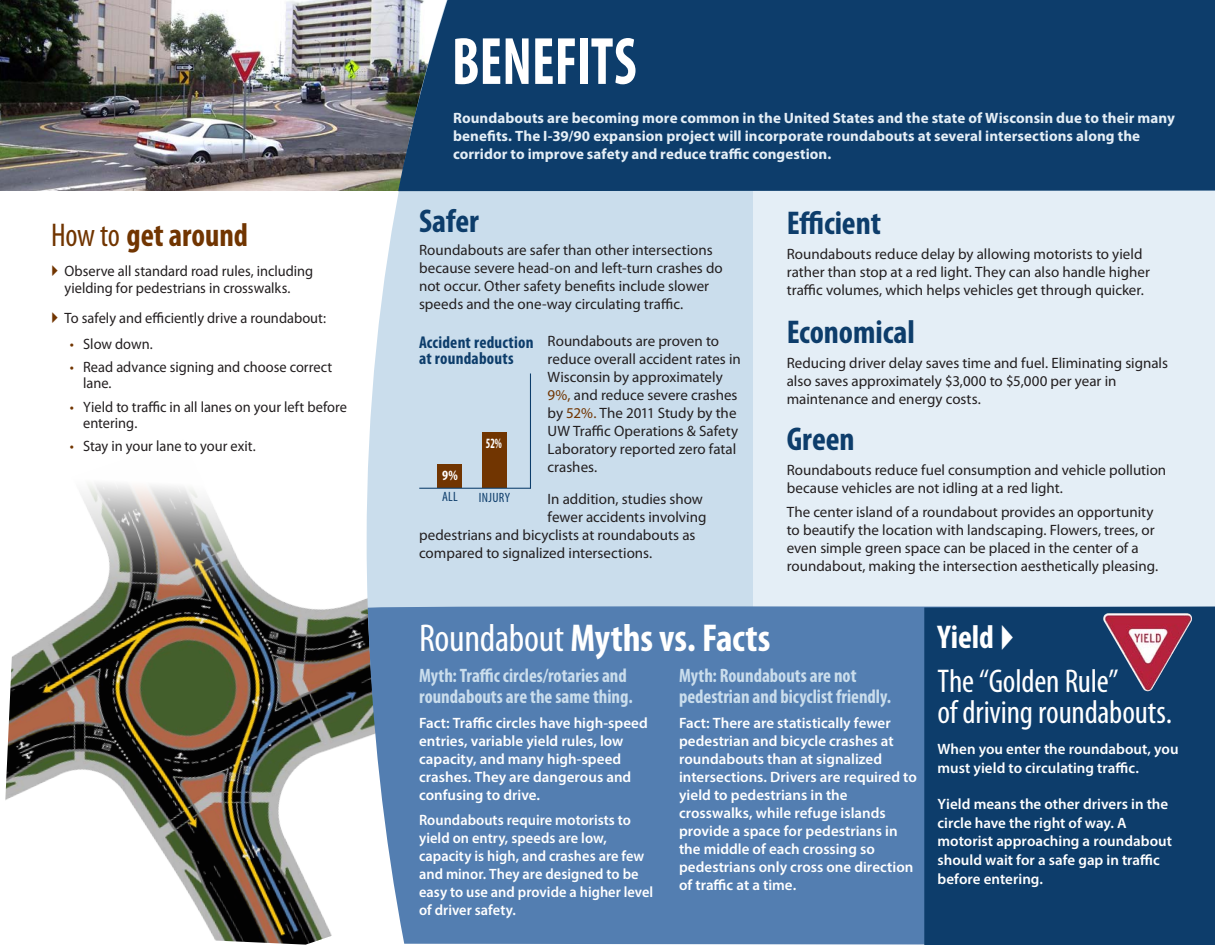
<style>
.page{position:relative;width:1215px;height:945px;background:#fff}
.page>*{position:absolute;margin:0;border:0;box-sizing:border-box;transform-origin:0 0}
.Head{font:700 condensed 67.5px "Myriad Pro";color:#fff;scale:.85 1}
.Body{font:700 condensed 39px "Myriad Pro";letter-spacing:-.005em;color:#fff}
.Body-2{font:condensed 33px "Myriad Pro";letter-spacing:-.005em;color:#fff}
.Body_Subhead{font:700 condensed 33px "Myriad Pro";letter-spacing:-.005em;color:#0d3d6b}
.Body_Subhead-2{font:700 condensed 33px "Myriad Pro";color:#713501;scale:.96 1}
.Body-3{font:700 condensed 33px "Myriad Pro";color:#fff}
.Myth_Head{font:700 condensed 19.5px/21px "Myriad Pro";color:#caddec;scale:.96 1}
.Body_Subhead-3{font:700 condensed 17.1px/15.8px "Myriad Pro";letter-spacing:.01em;color:#0d3d6b}
.Body-4{font:15px/18px "Myriad Pro";color:#231f20}
.Myth_Body{font:600 15px/18px "Myriad Pro";color:#fff}
.Body-5{font:15px/16.5px "Myriad Pro";color:#231f20;scale:.96 1}
.Body-6{font:700 15px/18px "Myriad Pro";letter-spacing:.005em;color:#e4eef6}
.Body-7{font:600 15px/18.8px "Myriad Pro";color:#fff}
.Myth_Body-2{font:600 15px/18px "Myriad Pro";color:#fff;scale:.96 1}
.Body-8{font:700 condensed 14.25px "Myriad Pro";color:#fff;scale:.75 1}
.Body-9{font:700 condensed 14.25px "Myriad Pro";color:#fff}
.Body-10{font:condensed 13.5px "Myriad Pro";letter-spacing:.025em;color:#0d3d6b}
.s1{font-weight:400}
.s2{color:#713501}
</style>
<div class="page">
<img style="left:5px;top:483px;width:362px;height:462px">
<img style="left:0;top:0;width:367px;height:191px">
<svg style="left:367px;top:0;width:386px;height:737px;background:#c4d3de"></svg>
<div style="left:753px;top:191px;width:462px;height:440px;background:#e4eef6"></div>
<div style="left:419px;top:207px;width:322px;height:396px;background:#caddec"></div>
<div style="left:398px;top:0;width:817px;height:191px;background:#0d3d6b"></div>
<div style="left:368px;top:605px;width:556px;height:340px;background:#537eb1"></div>
<div style="left:482px;top:433px;width:25px;height:55px;background:#713501"></div>
<div style="left:437px;top:465px;width:25px;height:23px;background:#713501"></div>
<hr style="left:530px;top:374px;width:1px;height:115px;background:#0d3d6b">
<hr style="left:419px;top:488px;width:112px;height:1px;background:#0d3d6b">
<div style="left:924px;top:606px;width:291px;height:339px;background:#0d3d6b"></div>
<img style="left:1103px;top:613px;width:24px;height:48px">
<p class="Body_Subhead-2" style="left:51px;top:214px;width:207px"><span class="s1">How to</span> get around</p>
<p class="Body-5" style="left:64px;top:262px;width:261px">Observe all standard road rules, including yielding for pedestrians in crosswalks.</p>
<p class="Body-5" style="left:64px;top:309px;width:274px">To safely and efficiently drive a roundabout:</p>
<p class="Body-5" style="left:70px;top:335px;width:88px"><span class="s2">•</span> Slow down.</p>
<p class="Body-5" style="left:83px;top:358px;width:261px;text-indent:-14px"><span class="s2">•</span> Read advance signing and choose correct lane.</p>
<p class="Body-5" style="left:83px;top:398px;width:276px;text-indent:-14px"><span class="s2">•</span> Yield to traffic in all lanes on your left before entering.</p>
<p class="Body-5" style="left:70px;top:438px;width:195px"><span class="s2">•</span> Stay in your lane to your exit.</p>
<p class="Head" style="left:452px;top:19px;width:219px">BENEFITS</p>
<p class="Body-6" style="left:453px;top:109px;width:723px">Roundabouts are becoming more common in the United States and the state of Wisconsin due to their many benefits. The I-39/90 expansion project will incorporate roundabouts at several intersections along the corridor to improve safety and reduce traffic congestion.</p>
<p class="Body_Subhead" style="left:419px;top:200px;width:61px">Safer</p>
<p class="Body-4" style="left:419px;top:241px;width:305px">Roundabouts are safer than other intersections because severe head-on and left-turn crashes do not occur. Other safety benefits include slower speeds and the one-way circulating traffic.</p>
<p class="Body-4" style="left:548px;top:332px;width:195px">Roundabouts are proven to reduce overall accident rates in<br>Wisconsin by approximately<br><span class="s2">9%,</span> and reduce severe crashes by <span class="s2">52%.</span> The 2011 Study by the<br>UW Traffic Operations &amp; Safety<br>Laboratory reported zero fatal crashes.</p>
<p class="Body-4" style="left:548px;top:490px;width:157px">In addition, studies show</p>
<p class="Body-4" style="left:548px;top:508px;width:160px">fewer accidents involving</p>
<p class="Body-4" style="left:419px;top:526px;width:278px">pedestrians and bicyclists at roundabouts as</p>
<p class="Body-4" style="left:419px;top:544px;width:235px">compared to signalized intersections.</p>
<p class="Body_Subhead-3" style="left:419px;top:334px;width:116px">Accident reduction at roundabouts</p>
<p class="Body-8" style="left:486px;top:434px;width:23px">52%</p>
<p class="Body-9" style="left:442px;top:467px;width:17px">9%</p>
<p class="Body-10" style="left:442px;top:488px;width:17px">ALL</p>
<p class="Body-10" style="left:479px;top:489px;width:33px">INJURY</p>
<p class="Body_Subhead" style="left:787px;top:203px;width:96px">Efficient</p>
<p class="Body-4" style="left:787px;top:245px;width:365px">Roundabouts reduce delay by allowing motorists to yield rather than stop at a red light. They can also handle higher traffic volumes, which helps vehicles get through quicker.</p>
<p class="Body_Subhead" style="left:787px;top:311px;width:130px">Economical</p>
<p class="Body-4" style="left:787px;top:353px;width:383px">Reducing driver delay saves time and fuel. Eliminating signals also saves approximately $3,000 to $5,000 per year in maintenance and energy costs.</p>
<p class="Body_Subhead" style="left:787px;top:418px;width:69px">Green</p>
<p class="Body-4" style="left:787px;top:460px;width:381px">Roundabouts reduce fuel consumption and vehicle pollution because vehicles are not idling at a red light.</p>
<p class="Body-4" style="left:787px;top:503px;width:373px">The center island of a roundabout provides an opportunity to beautify the location with landscaping. Flowers, trees, or even simple green space can be placed in the center of a roundabout, making the intersection aesthetically pleasing.</p>
<p class="Body" style="left:419px;top:614px;width:353px"><span class="s1">Roundabout</span> Myths vs. Facts</p>
<p class="Myth_Head" style="left:419px;top:665px;width:224px">Myth: Traffic circles/rotaries and roundabouts are the same thing.</p>
<p class="Myth_Body" style="left:419px;top:713px;width:230px">Fact: Traffic circles have high-speed entries, variable yield rules, low capacity, and many high-speed crashes. They are dangerous and confusing to drive.</p>
<p class="Myth_Body-2" style="left:419px;top:810px;width:245px">Roundabouts require motorists to yield on entry, speeds are low, capacity is high, and crashes are few and minor. They are designed to be easy to use and provide a higher level of driver safety.</p>
<p class="Myth_Head" style="left:679px;top:665px;width:223px">Myth: Roundabouts are not pedestrian and bicyclist friendly.</p>
<p class="Myth_Body" style="left:679px;top:713px;width:239px">Fact: There are statistically fewer pedestrian and bicycle crashes at roundabouts than at signalized intersections. Drivers are required to yield to pedestrians in the crosswalks, while refuge islands provide a space for pedestrians in the middle of each crossing so pedestrians only cross one direction of traffic at a time.</p>
<p class="Body-3" style="left:937px;top:617px;width:78px">Yield ◆</p>
<p class="Body-2" style="left:937px;top:662px;width:183px">The “Golden Rule”</p>
<p class="Body-2" style="left:937px;top:692px;width:236px">of driving roundabouts.</p>
<p class="Body-7" style="left:937px;top:739px;width:243px">When you enter the roundabout, you must yield to circulating traffic.</p>
<p class="Body-7" style="left:937px;top:794px;width:236px">Yield means the other drivers in the circle have the right of way. A motorist approaching a roundabout should wait for a safe gap in traffic before entering.</p>
</div>
